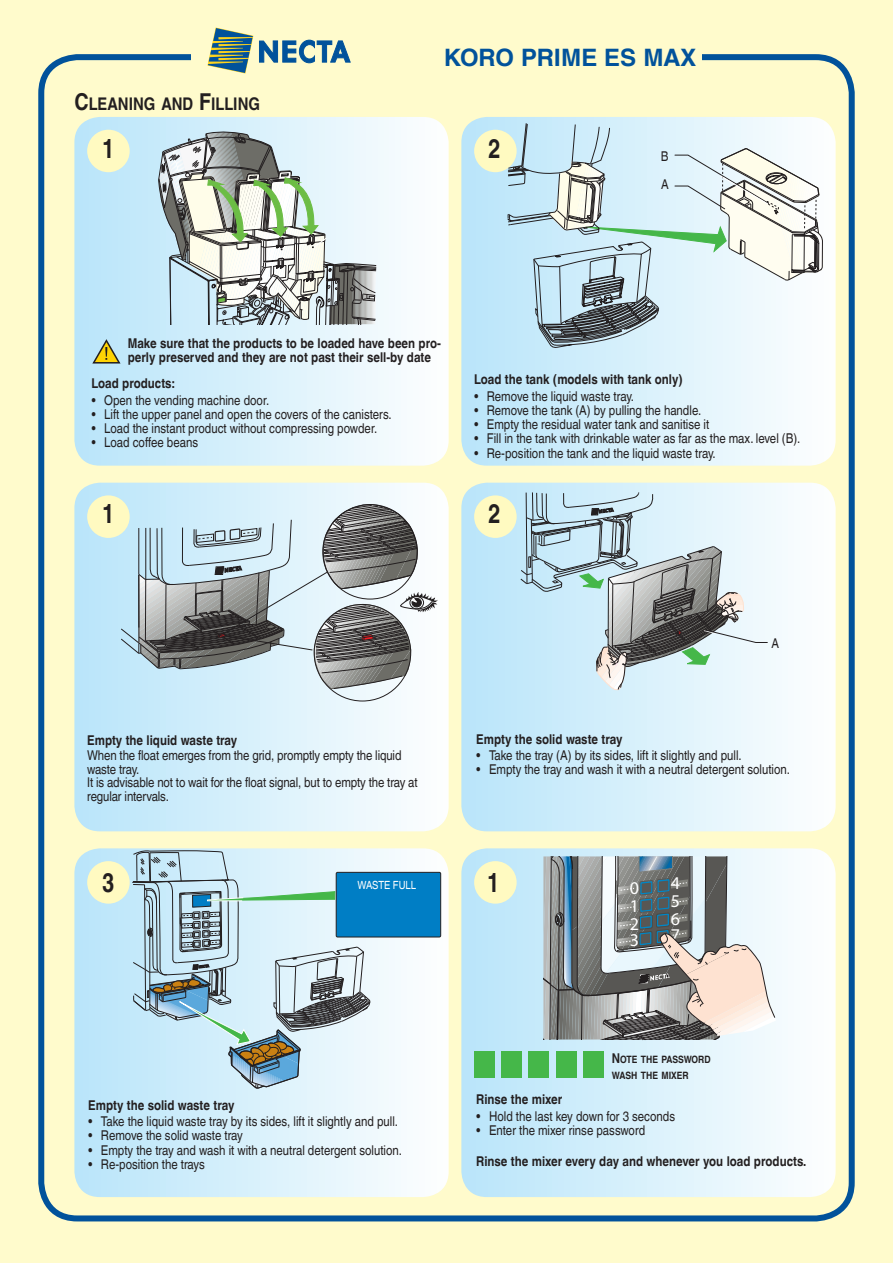
<style>
.page{position:relative;width:893px;height:1263px;background:#fffbcc}
.page>*{position:absolute;margin:0;border:0;box-sizing:border-box;transform-origin:0 0}
.t1{font:700 27px "Helvetica World";color:#231f20;scale:.8 1}
.t2{font:700 24px "Helvetica World";color:#01529b}
.t3{font:18px/17.1px "Myriad Pro";color:#fff;text-align:justify}
._60_Operazione{font:700 17.4px "Helvetica World";color:#231f20;scale:.85 1}
._10_Testo{font:13.5px/13.5px "Helvetica World";color:#231f20;scale:.85 1}
._13_Note{font:700 13.5px/14.2px "Helvetica World";color:#231f20;scale:.85 1}
._15_Messaggio_displa{font:11.25px "Helvetica World";color:#fff;scale:.85 1}
._13_Note-2{font:700 10.2px "Helvetica World";color:#231f20;scale:.85 1}
.s1{font-size:23.25px}
.s2{font-size:13.5px}
</style>
<div class="page">
<div style="left:38px;top:54px;width:817px;height:1167px;border:6px solid #01529b;border-radius:36px"></div>
<div style="left:191px;top:17px;width:511px;height:71px;background:#fffbcc"></div>
<svg style="left:259px;top:39px;width:92px;height:25px"></svg>
<svg style="left:208px;top:28px;width:45px;height:45px"></svg>
<div style="left:74px;top:117px;width:375px;height:349px;background:linear-gradient(to right,#b8e5f9,#fdfefe);border-radius:26px"></div>
<div style="left:87px;top:130px;width:43px;height:42px;background:#fffac1;border-radius:50%"></div>
<div style="left:461px;top:117px;width:375px;height:349px;background:linear-gradient(to right,#b8e5f9,#fdfefe);border-radius:26px"></div>
<div style="left:474px;top:130px;width:43px;height:42px;background:#fffac1;border-radius:50%"></div>
<div style="left:74px;top:483px;width:375px;height:348px;background:linear-gradient(to right,#b8e5f9,#fdfefe);border-radius:26px"></div>
<div style="left:87px;top:495px;width:43px;height:43px;background:#fffac1;border-radius:50%"></div>
<div style="left:461px;top:483px;width:375px;height:348px;background:linear-gradient(to right,#b8e5f9,#fdfefe);border-radius:26px"></div>
<div style="left:474px;top:495px;width:43px;height:43px;background:#fffac1;border-radius:50%"></div>
<div style="left:74px;top:848px;width:375px;height:349px;background:linear-gradient(to right,#b8e5f9,#fdfefe);border-radius:26px"></div>
<div style="left:87px;top:861px;width:43px;height:43px;background:#fffac1;border-radius:50%"></div>
<div style="left:461px;top:848px;width:375px;height:349px;background:linear-gradient(to right,#b8e4f9,#fdfefe);border-radius:26px"></div>
<div style="left:474px;top:861px;width:43px;height:43px;background:#fffac1;border-radius:50%"></div>
<svg style="left:91px;top:338px;width:30px;height:26px"></svg>
<div style="left:501px;top:1051px;width:21px;height:27px;background:#45b749"></div>
<div style="left:528px;top:1051px;width:21px;height:27px;background:#45b749"></div>
<div style="left:556px;top:1051px;width:20px;height:27px;background:#45b749"></div>
<div style="left:583px;top:1051px;width:20px;height:27px;background:#45b749"></div>
<div style="left:474px;top:1051px;width:21px;height:27px;background:#45b749"></div>
<svg style="left:508px;top:123px;width:315px;height:225px;background:#cddee2"></svg>
<svg style="left:120px;top:501px;width:318px;height:204px;background:#b0bcc1"></svg>
<svg style="left:521px;top:492px;width:247px;height:198px;background:#bdced4"></svg>
<svg style="left:543px;top:856px;width:233px;height:184px;background:#a4a6a6"></svg>
<div style="left:336px;top:872px;width:105px;height:65px;background:#007ec5"></div>
<div style="left:336px;top:872px;width:105px;height:65px;border:1px solid #231f20"></div>
<svg style="left:132px;top:850px;width:239px;height:242px;background:#b3ced9"></svg>
<svg style="left:158px;top:130px;width:219px;height:194px;background:#bac4c1"></svg>
<p class="_60_Operazione" style="left:74px;top:94px;width:206px"><span class="s1">C</span>LEANING AND <span class="s1">F</span>ILLING</p>
<p class="t1" style="left:102px;top:132px;width:17px">1</p>
<h2 class="t2" style="left:444px;top:44px;width:254px">Koro Prime ES MAX</h2>
<p class="t1" style="left:488px;top:132px;width:17px">2</p>
<p class="_10_Testo" style="left:661px;top:149px;width:11px">B</p>
<p class="_10_Testo" style="left:661px;top:178px;width:11px">A</p>
<p class="_13_Note" style="left:128px;top:336px;width:370px">Make sure that the products to be loaded have been pro&shy;perly preserved and they are not past their sell-by date</p>
<p class="_13_Note" style="left:91px;top:376px;width:100px">Load products:</p>
<p class="_10_Testo" style="left:91px;top:393px;width:211px">• Open the vending machine door.</p>
<p class="_10_Testo" style="left:91px;top:407px;width:355px">• Lift the upper panel and open the covers of the canisters.</p>
<p class="_10_Testo" style="left:91px;top:422px;width:338px">• Load the instant product without compressing powder.</p>
<p class="_10_Testo" style="left:91px;top:436px;width:127px">• Load coffee beans</p>
<p class="t1" style="left:102px;top:498px;width:17px">1</p>
<p class="_13_Note" style="left:474px;top:372px;width:247px">Load the tank (models with tank only)</p>
<p class="_10_Testo" style="left:474px;top:389px;width:190px">• Remove the liquid waste tray.</p>
<p class="_10_Testo" style="left:474px;top:403px;width:269px">• Remove the tank (A) by pulling the handle.</p>
<p class="_10_Testo" style="left:474px;top:418px;width:278px">• Empty the residual water tank and sanitise it</p>
<p class="_10_Testo" style="left:474px;top:432px;width:385px">• Fill in the tank with drinkable water as far as the max. level (B).</p>
<p class="_10_Testo" style="left:474px;top:446px;width:286px">• Re-position the tank and the liquid waste tray.</p>
<p class="t1" style="left:488px;top:498px;width:17px">2</p>
<p class="_13_Note" style="left:87px;top:733px;width:178px">Empty the liquid waste tray</p>
<p class="_10_Testo" style="left:87px;top:749px;width:390px">When the float emerges from the grid, promptly empty the liquid waste tray.<br>It is advisable not to wait for the float signal, but to empty the tray at regular intervals.</p>
<p class="t1" style="left:102px;top:867px;width:17px">3</p>
<p class="_15_Messaggio_displa" style="left:357px;top:879px;width:71px">WASTE FULL</p>
<p class="_13_Note" style="left:88px;top:1098px;width:173px">Empty the solid waste tray</p>
<p class="_10_Testo" style="left:88px;top:1115px;width:366px">• Take the liquid waste tray by its sides, lift it slightly and pull.</p>
<p class="_10_Testo" style="left:88px;top:1129px;width:184px">• Remove the solid waste tray</p>
<p class="_10_Testo" style="left:88px;top:1143px;width:371px">• Empty the tray and wash it with a neutral detergent solution.</p>
<p class="_10_Testo" style="left:88px;top:1157px;width:139px">• Re-position the trays</p>
<p class="_10_Testo" style="left:771px;top:636px;width:11px">A</p>
<p class="_13_Note" style="left:476px;top:732px;width:173px">Empty the solid waste tray</p>
<p class="_10_Testo" style="left:476px;top:749px;width:314px">• Take the tray (A) by its sides, lift it slightly and pull.</p>
<p class="_10_Testo" style="left:476px;top:763px;width:371px">• Empty the tray and wash it with a neutral detergent solution.</p>
<p class="t1" style="left:487px;top:867px;width:17px">1</p>
<p class="t3" style="left:630px;top:879px;width:11px">0<br>1<br>2<br>3</p>
<p class="t3" style="left:671px;top:874px;width:11px">4<br>5<br>6<br>7</p>
<p class="_13_Note-2" style="left:612px;top:1053px;width:117px"><span class="s2">N</span>OTE THE PASSWORD</p>
<p class="_13_Note-2" style="left:612px;top:1069px;width:92px">WASH THE MIXER</p>
<p class="_13_Note" style="left:476px;top:1092px;width:103px">Rinse the mixer</p>
<p class="_10_Testo" style="left:476px;top:1109px;width:236px">• Hold the last key down for 3 seconds</p>
<p class="_10_Testo" style="left:476px;top:1123px;width:200px">• Enter the mixer rinse password</p>
<p class="_13_Note" style="left:476px;top:1154px;width:390px">Rinse the mixer every day and whenever you load products.</p>
</div>
